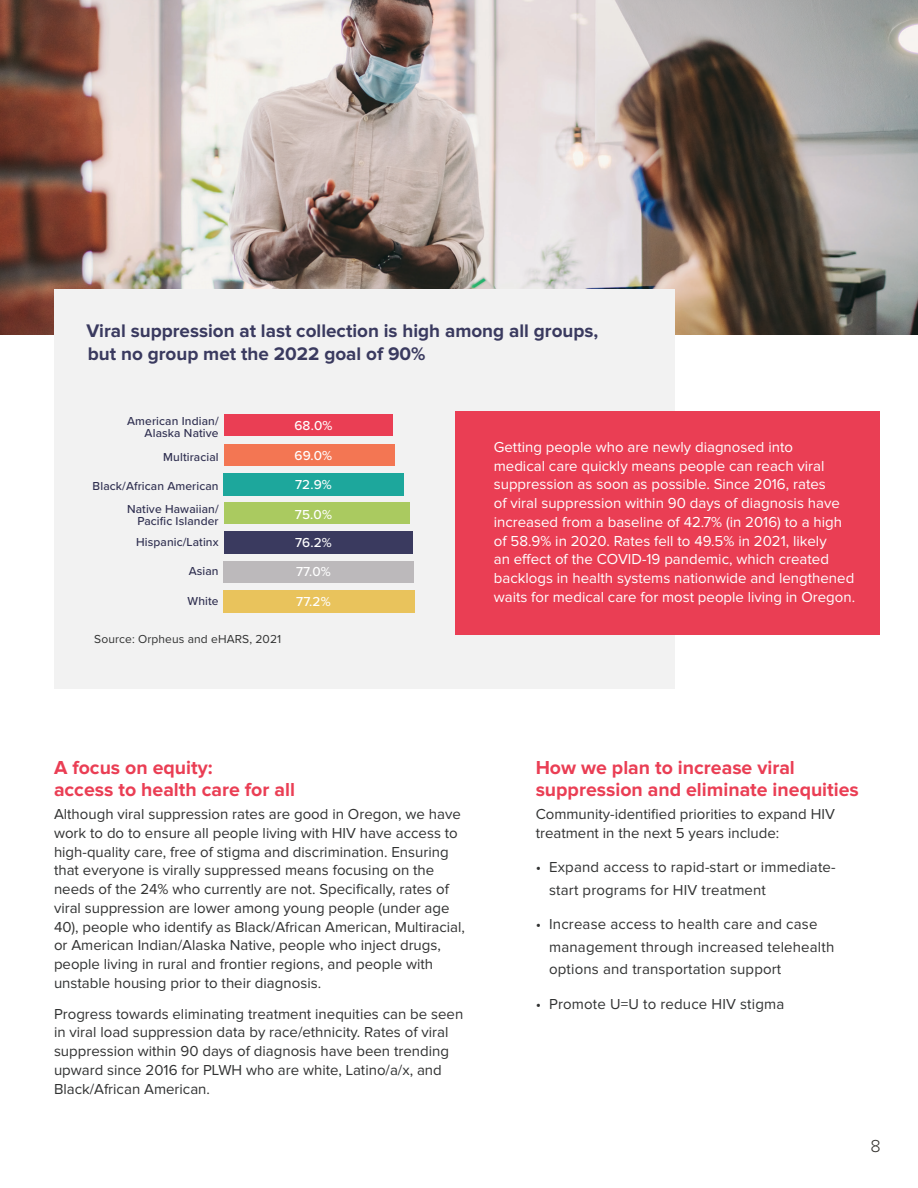
<style>
.page{position:relative;width:918px;height:1188px;background:#fff}
.page>*{position:absolute;margin:0;border:0;box-sizing:border-box;transform-origin:0 0}
.t1{font:700 19.5px/22.5px "Proxima Nova";color:#ea3e54}
.t2{font:700 18.9px/22.8px "Proxima Nova";color:#3a3a5f}
.t3{font:300 18px "Proxima Nova";color:#34322e}
.t4{font:15px/18.8px "Proxima Nova";color:#313232}
.t5{font:15px/18.8px "Proxima Nova";color:#fff}
.t6{font:500 13.5px/29.1px "Proxima Nova";letter-spacing:.01em;color:#fff;text-align:justify}
.t7{font:500 12px/12px "Proxima Nova";letter-spacing:.01em;color:#2f2f50;text-align:right}
.t8{font:12px "Proxima Nova";letter-spacing:.01em;color:#313232}
</style>
<div class="page">
<img style="left:0;top:0;width:918px;height:335px">
<div style="left:54px;top:289px;width:621px;height:400px;background:#f2f2f2"></div>
<div style="left:456px;top:412px;width:424px;height:223px;background:#ea3e54"></div>
<div style="left:224px;top:561px;width:190px;height:22px;background:#bcb9bb"></div>
<div style="left:224px;top:590px;width:191px;height:22px;background:#e9c35c"></div>
<div style="left:224px;top:532px;width:189px;height:22px;background:#3a3a5f"></div>
<div style="left:224px;top:502px;width:186px;height:22px;background:#aaca60"></div>
<div style="left:224px;top:473px;width:180px;height:22px;background:#1da79c"></div>
<div style="left:224px;top:444px;width:170px;height:22px;background:#f37653"></div>
<div style="left:224px;top:415px;width:168px;height:21px;background:#ea3e54"></div>
<p class="t2" style="left:86px;top:320px;width:513px">Viral suppression at last collection is high among all groups, but no group met the 2022 goal of 90%</p>
<p class="t7" style="left:127px;top:414px;width:93px">American Indian/<br>Alaska Native</p>
<p class="t7" style="left:163px;top:450px;width:57px">Multiracial</p>
<p class="t7" style="left:93px;top:479px;width:128px">Black/African American</p>
<p class="t7" style="left:127px;top:502px;width:93px">Native Hawaiian/<br>Pacific Islander</p>
<p class="t7" style="left:136px;top:535px;width:84px">Hispanic/Latinx</p>
<p class="t7" style="left:189px;top:565px;width:31px">Asian</p>
<p class="t7" style="left:188px;top:594px;width:33px">White</p>
<p class="t8" style="left:94px;top:634px;width:189px">Source: Orpheus and eHARS, 2021</p>
<p class="t6" style="left:294px;top:411px;width:40px">68.0% 69.0% 72.9%</p>
<p class="t6" style="left:295px;top:500px;width:39px">75.0%</p>
<p class="t6" style="left:295px;top:527px;width:38px">76.2%</p>
<p class="t6" style="left:296px;top:556px;width:36px;line-height:29.7px">77.0%<br>77.2%</p>
<p class="t5" style="left:494px;top:438px;width:363px">Getting people who are newly diagnosed into<br>medical care quickly means people can reach viral suppression as soon as possible. Since 2016, rates<br>of viral suppression within 90 days of diagnosis have increased from a baseline of 42.7% (in 2016) to a high of 58.9% in 2020. Rates fell to 49.5% in 2021, likely<br>an effect of the COVID-19 pandemic, which created backlogs in health systems nationwide and lengthened waits for medical care for most people living in Oregon.</p>
<h1 class="t1" style="left:54px;top:757px;width:243px">A focus on equity:<br>access to health care for all</h1>
<p class="t4" style="left:54px;top:805px;width:412px">Although viral suppression rates are good in Oregon, we have work to do to ensure all people living with HIV have access to high-quality care, free of stigma and discrimination. Ensuring that everyone is virally suppressed means focusing on the needs of the 24% who currently are not. Specifically, rates of viral suppression are lower among young people (under age 40), people who identify as Black/African American, Multiracial, or American Indian/Alaska Native, people who inject drugs, people living in rural and frontier regions, and people with unstable housing prior to their diagnosis.</p>
<p class="t4" style="left:54px;top:1005px;width:411px">Progress towards eliminating treatment inequities can be seen in viral load suppression data by race/ethnicity. Rates of viral suppression within 90 days of diagnosis have been trending upward since 2016 for PLWH who are white, Latino/a/x, and Black/African American.</p>
<h1 class="t1" style="left:536px;top:757px;width:325px">How we plan to increase viral suppression and eliminate inequities</h1>
<p class="t4" style="left:536px;top:805px;width:301px">Community-identified priorities to expand HIV treatment in the next 5 years include:</p>
<p class="t4" style="left:549px;top:857px;width:288px;line-height:22.5px;text-indent:-14px">• Expand access to rapid-start or immediate&shy;start programs for HIV treatment</p>
<p class="t4" style="left:549px;top:914px;width:287px;line-height:22.5px;text-indent:-14px">• Increase access to health care and case management through increased telehealth options and transportation support</p>
<p class="t4" style="left:536px;top:995px;width:250px">• Promote U=U to reduce HIV stigma</p>
<p class="t3" style="left:871px;top:1133px;width:12px">8</p>
</div>
